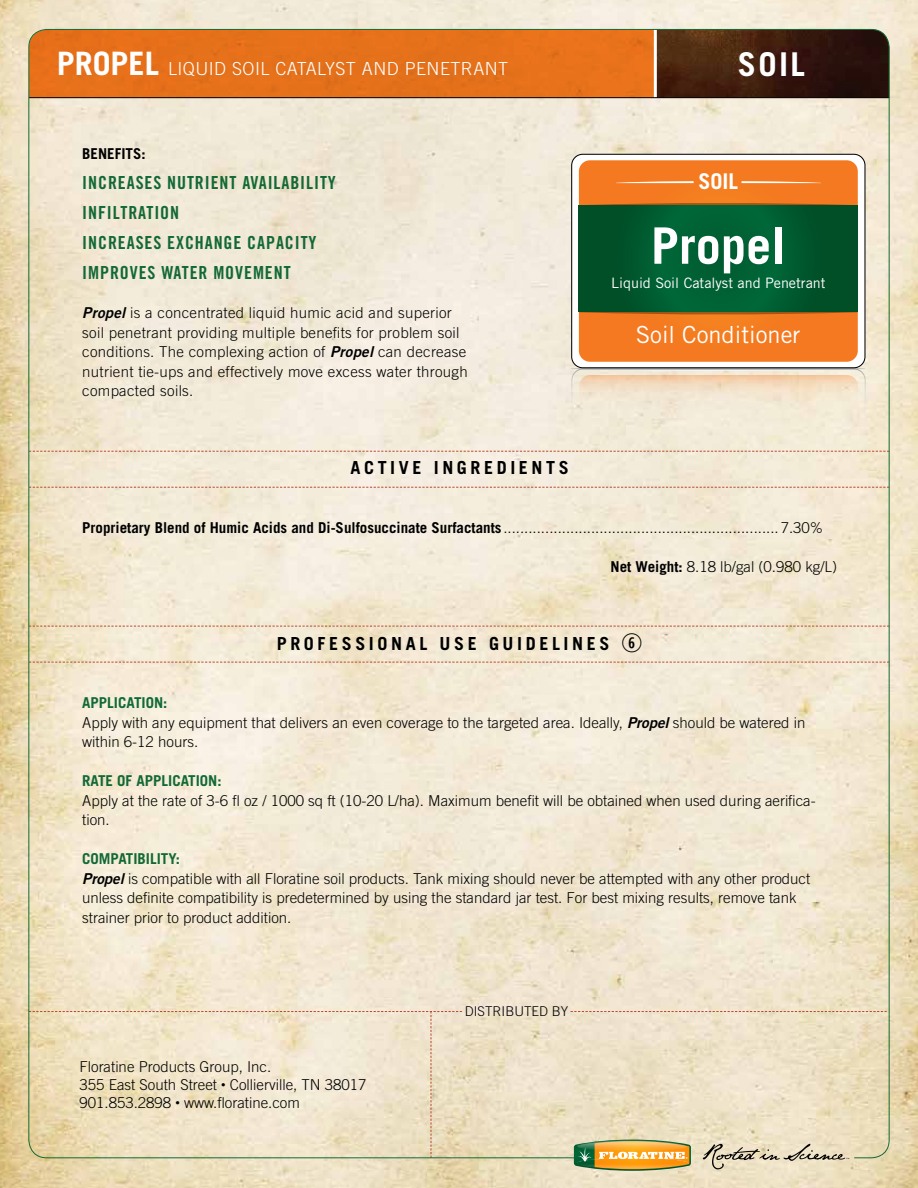
<style>
.page{position:relative;width:918px;height:1188px;background:#fff}
.page>*{position:absolute;margin:0;border:0;box-sizing:border-box;transform-origin:0 0}
.t1{font:700 50.4px "Trade Gothic";color:#fff}
.t2{font:700 32.85px "Trade Gothic LT Std";color:#fff}
.t3{font:23.55px "Trade Gothic";color:#fff}
.t4{font:700 21.75px "Trade Gothic";color:#fff}
.t5{font:18px/30px "Trade Gothic LT Std Bd Cn 20";letter-spacing:.05em;color:#136936}
.t6{font:700 18px "Trade Gothic LT Std";letter-spacing:.2em;color:#000}
.t7{font:300 18px "Trade Gothic LT Std";letter-spacing:.025em;color:#fff}
.t8{font:300 15px/19.5px "Trade Gothic LT Std";color:#000}
.t9{font:300 15px/19.5px "Trade Gothic LT Std";letter-spacing:.02em;color:#000}
.t10{font:700 15px "Trade Gothic LT Std";color:#126935}
.t11{font:700 15px "Trade Gothic LT Std";color:#000}
.t12{font:14.4px "Trade Gothic";color:#fff}
.t13{font:300 13.5px "Trade Gothic LT Std";color:#000}
.s1{font-weight:700;font-size:32.25px}
.s2{font-family:"Trade Gothic LT Std Bd 2 Obl";font-weight:400}
.s3{font-weight:700}
.s4{font-family:"Combi Numerals";font-weight:400;font-size:25.5px}
.s5{font-weight:700;color:#126935}
.s6{font-size:9px}
</style>
<div class="page">
<img style="left:0;top:0;width:918px;height:1188px">
<svg style="left:29px;top:1011px;width:433px;height:147px"></svg>
<svg style="left:703px;top:1144px;width:146px;height:25px"></svg>
<div style="left:29px;top:30px;width:625px;height:67px;background:#e6711b"></div>
<svg style="left:657px;top:29px;width:232px;height:68px"></svg>
<hr style="left:654px;top:29px;width:3px;height:69px;background:#fff">
<hr style="left:29px;top:97px;width:860px;height:1px;background:#000">
<svg style="left:571px;top:1011px;width:316px;height:1px"></svg>
<svg style="left:571px;top:367px;width:294px;height:2px"></svg>
<svg style="left:571px;top:369px;width:295px;height:175px"></svg>
<svg style="left:579px;top:375px;width:279px;height:169px"></svg>
<div style="left:572px;top:154px;width:293px;height:214px;background:#fff;border-radius:11px"></div>
<div style="left:571px;top:154px;width:294px;height:214px;border:1px solid #000;border-radius:11px"></div>
<div style="left:579px;top:160px;width:279px;height:202px;background:#f47920"></div>
<svg style="left:742px;top:181px;width:80px;height:2px"></svg>
<svg style="left:615px;top:181px;width:79px;height:2px"></svg>
<svg style="left:579px;top:203px;width:279px;height:111px"></svg>
<div style="left:579px;top:205px;width:279px;height:107px;background:linear-gradient(to right,#005a2f,#005a2f)"></div>
<svg style="left:31px;top:451px;width:856px;height:1px"></svg>
<svg style="left:31px;top:487px;width:856px;height:1px"></svg>
<svg style="left:31px;top:626px;width:856px;height:1px"></svg>
<svg style="left:31px;top:662px;width:856px;height:1px"></svg>
<img style="left:566px;top:1128px;width:133px;height:17px">
<img style="left:565px;top:1145px;width:134px;height:35px">
<svg style="left:574px;top:1140px;width:117px;height:31px"></svg>
<p class="t7" style="left:57px;top:58px;width:453px"><span class="s1">PROPEL</span> LIQUID SOIL CATALYST AND PENETRANT</p>
<h2 class="t2" style="left:738px;top:45px;width:69px">SOIL</h2>
<p class="t11" style="left:82px;top:145px;width:65px">BENEFITS:</p>
<p class="t5" style="left:82px;top:168px;width:255px">INCREASES NUTRIENT AVAILABILITY<br>INFILTRATION<br>INCREASES EXCHANGE CAPACITY<br>IMPROVES WATER MOVEMENT</p>
<p class="t9" style="left:82px;top:303px;width:387px"><span class="s2">Propel</span> is a concentrated liquid humic acid and superior soil penetrant providing multiple benefits for problem soil conditions. The complexing action of <span class="s2">Propel</span> can decrease nutrient tie-ups and effectively move excess water through compacted soils.</p>
<p class="t6" style="left:351px;top:457px;width:220px">ACTIVE INGREDIENTS</p>
<h3 class="t4" style="left:698px;top:168px;width:41px">SOIL</h3>
<h1 class="t1" style="left:651px;top:215px;width:136px">Propel</h1>
<p class="t12" style="left:611px;top:274px;width:216px">Liquid Soil Catalyst and Penetrant</p>
<h3 class="t3" style="left:636px;top:320px;width:166px">Soil Conditioner</h3>
<p class="t8" style="left:82px;top:518px;width:743px"><span class="s3">Proprietary Blend of Humic Acids and Di-Sulfosuccinate Surfactants</span> .................................................................. 7.30%</p>
<p class="t8" style="left:611px;top:557px;width:228px"><span class="s3">Net Weight:</span> 8.18 lb/gal (0.980 kg/L)</p>
<p class="t6" style="left:277px;top:632px;width:367px">PROFESSIONAL USE GUIDELINES <span class="s4">y</span></p>
<p class="t8" style="left:82px;top:693px;width:725px"><span class="s5">APPLICATION:<br></span>Apply with any equipment that delivers an even coverage to the targeted area. Ideally, <span class="s2">Propel</span> should be watered in within 6-12 hours.</p>
<p class="t10" style="left:82px;top:772px;width:141px">RATE OF APPLICATION:</p>
<p class="t8" style="left:82px;top:791px;width:735px">Apply at the rate of 3-6 fl oz / 1000 sq ft (10-20 L/ha). Maximum benefit will be obtained when used during aerifica&shy;tion.</p>
<p class="t8" style="left:82px;top:849px;width:729px"><span class="s5">COMPATIBILITY:<br></span><span class="s2">Propel</span> is compatible with all Floratine soil products. Tank mixing should never be attempted with any other product unless definite compatibility is predetermined by using the standard jar test. For best mixing results, remove tank strainer prior to product addition.</p>
<p class="t8" style="left:79px;top:1057px;width:289px;line-height:18px">Floratine Products Group, Inc.<br>355 East South Street <span class="s6">•</span> Collierville, TN 38017<br>901.853.2898 <span class="s6">•</span> www.floratine.com</p>
<p class="t13" style="left:465px;top:1003px;width:105px">DISTRIBUTED BY</p>
</div>
